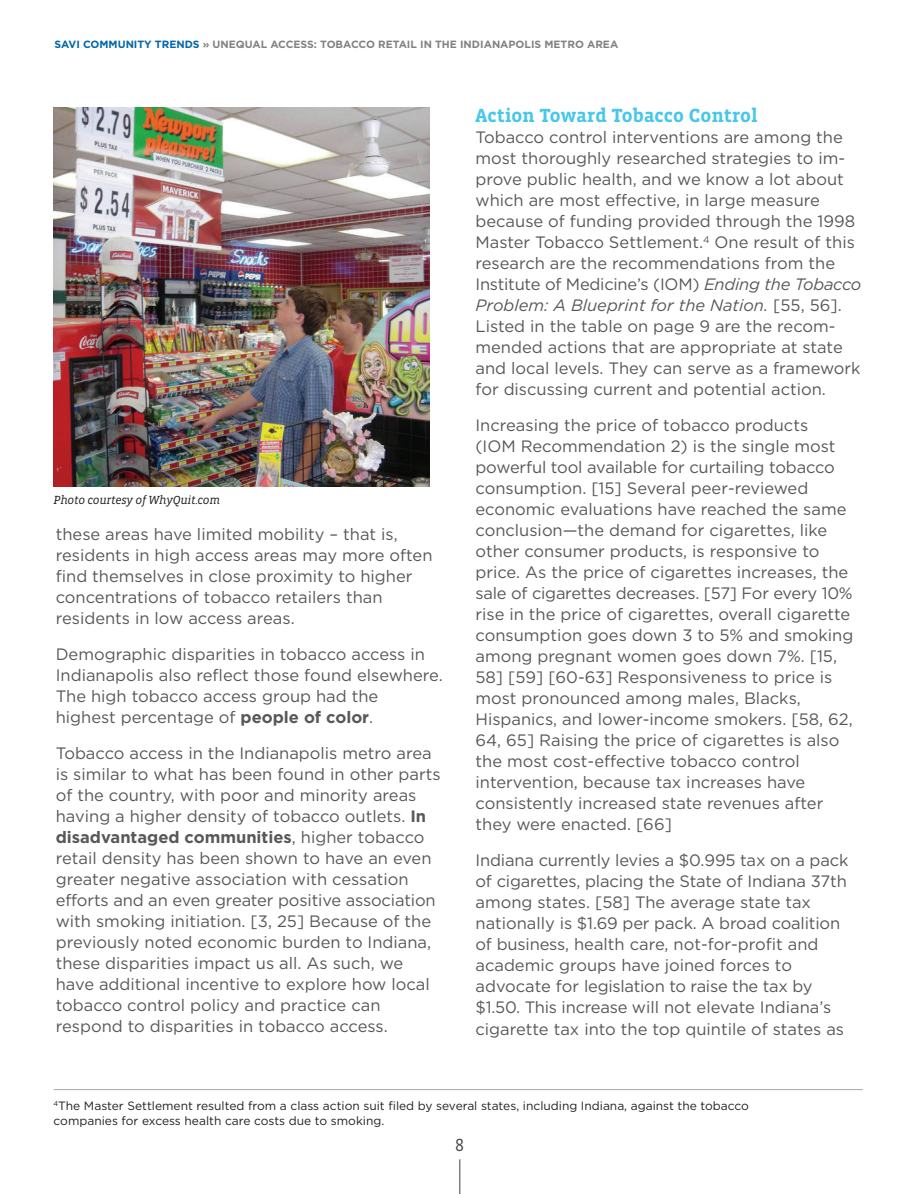
<style>
.page{position:relative;width:919px;height:1194px;background:#fff}
.page>*{position:absolute;margin:0;border:0;box-sizing:border-box;transform-origin:0 0}
.t1{font:700 19.5px "Vista Slab";color:#47c7e9}
.t2{font:18px "Vista Slab";color:#4b4c4d}
.t3{font:16.5px/21px "Gotham";color:#57585a}
.t4{font:12px/14.4px "Gotham";color:#231f20}
.t5{font:italic 12px "Vista Slab";letter-spacing:-.025em;color:#231f20}
.t6{font:700 10.5px "Gotham";color:#808285}
.s1{color:#0067aa}
.s2{font-weight:700}
.s3{font-style:italic}
</style>
<div class="page">
<hr style="left:54px;top:1089px;width:808px;height:1px;background:#a8a9ad">
<hr style="left:459px;top:1159px;width:1px;height:35px;background:#4b4c4d">
<img style="left:54px;top:107px;width:375px;height:379px">
<p class="t6" style="left:55px;top:38px;width:565px"><span class="s1">SAVI COMMUNITY TRENDS</span> » UNEQUAL ACCESS: TOBACCO RETAIL IN THE INDIANAPOLIS METRO AREA</p>
<p class="t5" style="left:54px;top:494px;width:168px">Photo courtesy of WhyQuit.com</p>
<p class="t3" style="left:56px;top:524px;width:378px">these areas have limited mobility – that is, residents in high access areas may more often fnd themselves in close proximity to higher concentrations of tobacco retailers than residents in low access areas.</p>
<p class="t3" style="left:56px;top:644px;width:388px">Demographic disparities in tobacco access in Indianapolis also refect those found elsewhere.<br>The high tobacco access group had the<br>highest percentage of <span class="s2">people of color</span>.</p>
<p class="t3" style="left:56px;top:743px;width:386px">Tobacco access in the Indianapolis metro area is similar to what has been found in other parts of the country, with poor and minority areas having a higher density of tobacco outlets. <span class="s2">In disadvantaged communities</span>, higher tobacco retail density has been shown to have an even greater negative association with cessation efforts and an even greater positive association with smoking initiation. [3, 25] Because of the previously noted economic burden to Indiana, these disparities impact us all. As such, we have additional incentive to explore how local tobacco control policy and practice can respond to disparities in tobacco access.</p>
<h2 class="t1" style="left:475px;top:107px;width:284px">Action Toward Tobacco Control</h2>
<p class="t3" style="left:475px;top:127px;width:387px">Tobacco control interventions are among the most thoroughly researched strategies to im&shy;prove public health, and we know a lot about which are most effective, in large measure because of funding provided through the 1998<br>Master Tobacco Settlement.<sup>4</sup> One result of this research are the recommendations from the Institute of Medicine’s (IOM) <span class="s3">Ending the Tobacco Problem: A Blueprint for the Nation.</span> [55, 56].<br>Listed in the table on page 9 are the recom&shy;mended actions that are appropriate at state and local levels. They can serve as a framework for discussing current and potential action.</p>
<p class="t3" style="left:475px;top:415px;width:379px">Increasing the price of tobacco products<br>(IOM Recommendation 2) is the single most powerful tool available for curtailing tobacco consumption. [15] Several peer-reviewed economic evaluations have reached the same conclusion—the demand for cigarettes, like other consumer products, is responsive to price. As the price of cigarettes increases, the sale of cigarettes decreases. [57] For every 10% rise in the price of cigarettes, overall cigarette consumption goes down 3 to 5% and smoking among pregnant women goes down 7%. [15,</p>
<p class="t3" style="left:475px;top:667px;width:379px">58] [59] [60-63] Responsiveness to price is most pronounced among males, Blacks, Hispanics, and lower-income smokers. [58, 62, 64, 65] Raising the price of cigarettes is also the most cost-effective tobacco control intervention, because tax increases have consistently increased state revenues after they were enacted. [66]</p>
<p class="t3" style="left:475px;top:850px;width:374px">Indiana currently levies a $0.995 tax on a pack of cigarettes, placing the State of Indiana 37th among states. [58] The average state tax nationally is $1.69 per pack. A broad coalition of business, health care, not-for-proft and academic groups have joined forces to advocate for legislation to raise the tax by $1.50. This increase will not elevate Indiana’s cigarette tax into the top quintile of states as</p>
<p class="t4" style="left:54px;top:1099px;width:697px"><sup>4</sup>The Master Settlement resulted from a class action suit fled by several states, including Indiana, against the tobacco companies for excess health care costs due to smoking.</p>
<p class="t2" style="left:455px;top:1136px;width:10px">8</p>
</div>
